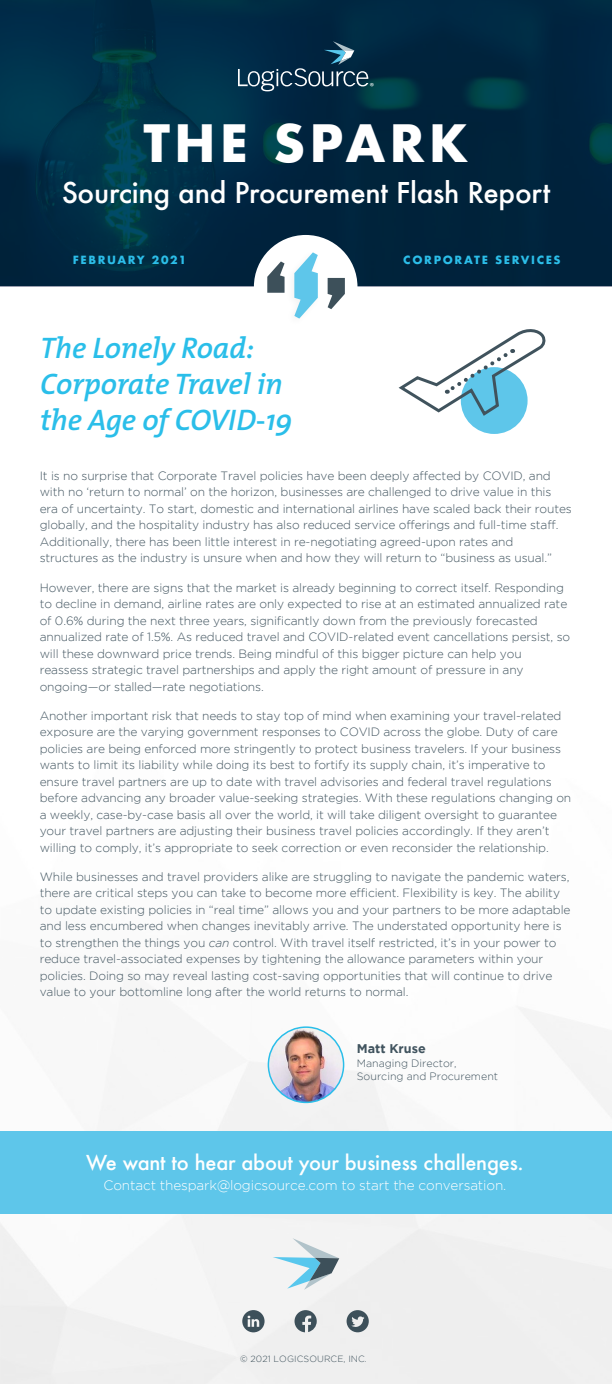
<style>
.page{position:relative;width:612px;height:1384px;background:#fff}
.page>*{position:absolute;margin:0;border:0;box-sizing:border-box;transform-origin:0 0}
.t1{font:700 50px "Futura";letter-spacing:.08em;color:#fff}
.t2{font:italic 600 29.9px/36px "The Mix";letter-spacing:-.005em;color:#2abee9}
.t3{font:500 27.9px "Futura";letter-spacing:-.01em;color:#fff}
.t4{font:500 20px "Futura";letter-spacing:-.01em;color:#fff}
.t5{font:300 13.6px "Gotham";letter-spacing:-.01em;color:#fff}
.t6{font:700 12.6px "Gotham";color:#41545f}
.t7{font:300 12px/16.5px "Gotham";letter-spacing:-.01em;color:#41545f}
.t8{font:700 11px "Futura";letter-spacing:.15em;color:#2cbee9}
.t9{font:300 10.7px/12.6px "Gotham";color:#41545f}
.t10{font:10.3px "Myriad Pro";color:#fff}
.t11{font:300 9px "Gotham";letter-spacing:.01em;color:#3d505a}
.s1{font-style:italic}
</style>
<div class="page">
<div style="left:0;top:1007px;width:612px;height:376px;background:#f4f4f4"></div>
<svg style="left:0;top:0;width:612px;height:286px;background:#002a42"></svg>
<svg style="left:238px;top:41px;width:130px;height:50px;background:#1d415a"></svg>
<div style="left:254px;top:235px;width:103px;height:103px;background:#fff;border-radius:50%"></div>
<svg style="left:294px;top:252px;width:24px;height:66px"></svg>
<svg style="left:328px;top:278px;width:17px;height:31px"></svg>
<svg style="left:267px;top:261px;width:18px;height:32px"></svg>
<div style="left:0;top:1131px;width:612px;height:82px;background:#5ec6ea"></div>
<svg style="left:273px;top:1237px;width:66px;height:52px"></svg>
<svg style="left:347px;top:1309px;width:22px;height:23px"></svg>
<svg style="left:242px;top:1309px;width:23px;height:23px"></svg>
<svg style="left:295px;top:1309px;width:22px;height:23px"></svg>
<div style="left:461px;top:367px;width:67px;height:67px;background:#5ec6ea;border-radius:50%"></div>
<img style="left:268px;top:1027px;width:76px;height:75px;border-radius:38px">
<div style="left:268px;top:1026px;width:76px;height:77px;border:2px solid #2abee9;border-radius:50%"></div>
<svg style="left:398px;top:329px;width:148px;height:89px"></svg>
<p class="t10" style="left:370px;top:80px;width:6px">®</p>
<h1 class="t1" style="left:143px;top:107px;width:327px">THE SPARK</h1>
<h3 class="t3" style="left:62px;top:173px;width:490px">Sourcing and Procurement Flash Report</h3>
<p class="t8" style="left:73px;top:252px;width:115px">FEBRUARY 2021</p>
<p class="t8" style="left:403px;top:252px;width:159px">CORPORATE SERVICES</p>
<h2 class="t2" style="left:40px;top:329px;width:254px">The Lonely Road:<br>Corporate Travel in the Age of COVID-19</h2>
<p class="t7" style="left:40px;top:467px;width:534px">It is no surprise that Corporate Travel policies have been deeply affected by COVID, and with no ‘return to normal’ on the horizon, businesses are challenged to drive value in this era of uncertainty. To start, domestic and international airlines have scaled back their routes globally, and the hospitality industry has also reduced service offerings and full-time staff.<br>Additionally, there has been little interest in re-negotiating agreed-upon rates and structures as the industry is unsure when and how they will return to “business as usual.”</p>
<p class="t7" style="left:40px;top:579px;width:532px">However, there are signs that the market is already beginning to correct itself. Responding to decline in demand, airline rates are only expected to rise at an estimated annualized rate of 0.6% during the next three years, significantly down from the previously forecasted annualized rate of 1.5%. As reduced travel and COVID-related event cancellations persist, so will these downward price trends. Being mindful of this bigger picture can help you reassess strategic travel partnerships and apply the right amount of pressure in any ongoing—or stalled—rate negotiations.</p>
<p class="t7" style="left:40px;top:707px;width:533px">Another important risk that needs to stay top of mind when examining your travel-related exposure are the varying government responses to COVID across the globe. Duty of care policies are being enforced more stringently to protect business travelers. If your business wants to limit its liability while doing its best to fortify its supply chain, it’s imperative to ensure travel partners are up to date with travel advisories and federal travel regulations before advancing any broader value-seeking strategies. With these regulations changing on a weekly, case-by-case basis all over the world, it will take diligent oversight to guarantee your travel partners are adjusting their business travel policies accordingly. If they aren’t willing to comply, it’s appropriate to seek correction or even reconsider the relationship.</p>
<p class="t7" style="left:40px;top:868px;width:532px">While businesses and travel providers alike are struggling to navigate the pandemic waters, there are critical steps you can take to become more efficient. Flexibility is key. The ability to update existing policies in “real time” allows you and your partners to be more adaptable and less encumbered when changes inevitably arrive. The understated opportunity here is to strengthen the things you <span class="s1">can</span> control. With travel itself restricted, it’s in your power to reduce travel-associated expenses by tightening the allowance parameters within your policies. Doing so may reveal lasting cost-saving opportunities that will continue to drive value to your bottomline long after the world returns to normal.</p>
<p class="t6" style="left:357px;top:1041px;width:70px">Matt Kruse</p>
<p class="t9" style="left:357px;top:1057px;width:143px">Managing Director,<br>Sourcing and Procurement</p>
<h3 class="t4" style="left:86px;top:1148px;width:439px">We want to hear about your business challenges.</h3>
<p class="t5" style="left:104px;top:1177px;width:404px">Contact thespark@logicsource.com to start the conversation.</p>
<p class="t11" style="left:240px;top:1354px;width:128px">© 2021 LOGICSOURCE, INC.</p>
</div>
